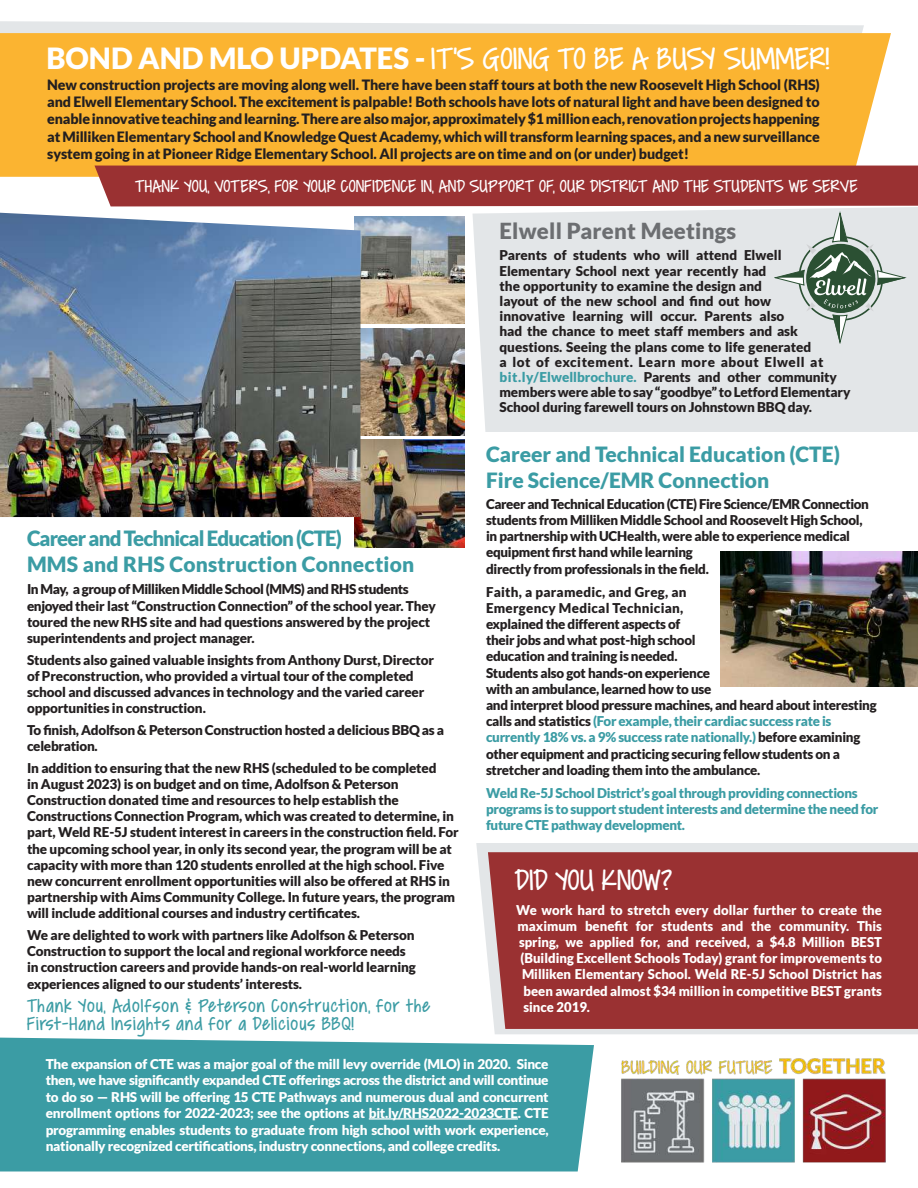
<style>
.page{position:relative;width:918px;height:1188px;background:#fff}
.page>*{position:absolute;margin:0;border:0;box-sizing:border-box;transform-origin:0 0}
.t1{font:34.5px "Covered By Your Grace";letter-spacing:.015em;color:#fff}
.t2{font:33px "Covered By Your Grace";letter-spacing:.01em;color:#fff}
.t3{font:900 22.05px "Lato";letter-spacing:.01em;color:#6c6e71}
.t4{font:900 21px/25.5px "Lato";color:#3b9ca4}
.t5{font:21px/18px "Covered By Your Grace";letter-spacing:.045em;color:#3c9ca4}
.t6{font:19.5px "Covered By Your Grace";letter-spacing:.015em;color:#fff}
.t7{font:900 14.25px/17.1px "Lato";letter-spacing:-.01em;color:#231f20;text-align:justify}
.t8{font:900 13.5px/16.2px "Lato";letter-spacing:-.01em;color:#231f20}
.t9{font:900 13.5px/16.5px "Lato";color:#fff;text-align:justify}
.t10{font:900 13.5px/16.2px "Lato";letter-spacing:-.02em;color:#3b9ca4}
.s1{font-family:"Lato";font-weight:900;font-size:29.25px}
.s2{color:#3b9ca4}
</style>
<div class="page">
<img style="left:720px;top:552px;width:198px;height:135px">
<img style="left:361px;top:216px;width:104px;height:108px">
<img style="left:354px;top:440px;width:111px;height:107px">
<img style="left:361px;top:328px;width:104px;height:108px">
<img style="left:0;top:213px;width:361px;height:304px">
<div style="left:472px;top:207px;width:446px;height:225px;background:#e3e6e8"></div>
<svg style="left:774px;top:212px;width:132px;height:132px;background:#bac4bf"></svg>
<div style="left:0;top:1038px;width:594px;height:134px;background:#3b9ca4"></div>
<svg style="left:0;top:21px;width:864px;height:12px;fill:#e3e6e8"></svg>
<svg style="left:476px;top:843px;width:442px;height:191px;fill:#e3e6e8"></svg>
<div style="left:0;top:33px;width:891px;height:144px;background:#fbb431"></div>
<div style="left:488px;top:852px;width:430px;height:177px;background:#9a3132"></div>
<img style="left:621px;top:1058px;width:265px;height:105px">
<div style="left:94px;top:166px;width:824px;height:40px;background:#9a3132"></div>
<hr style="left:369px;top:1118px;width:149px;height:2px;background:#fff">
<h1 class="t1" style="left:46px;top:42px;width:785px"><span class="s1">BOND AND MLO UPDATES -</span> IT’S GOING TO BE A BUSY SUMMER!</h1>
<p class="t7" style="left:47px;top:76px;width:774px">New construction projects are moving along well. There have been staff tours at both the new Roosevelt High School (RHS) and Elwell Elementary School. The excitement is palpable! Both schools have lots of natural light and have been designed to enable innovative teaching and learning. There are also major, approximately $1 million each, renovation projects happening at Milliken Elementary School and Knowledge Quest Academy, which will transform learning spaces, and a new surveillance system going in at Pioneer Ridge Elementary School. All projects are on time and on (or under) budget!</p>
<h3 class="t6" style="left:135px;top:177px;width:724px">THANK YOU, VOTERS, FOR YOUR CONFIDENCE IN, AND SUPPORT OF, OUR DISTRICT AND THE STUDENTS WE SERVE</h3>
<h3 class="t4" style="left:27px;top:525px;width:389px">Career and Technical Education (CTE)<br>MMS and RHS Construction Connection</h3>
<p class="t8" style="left:27px;top:581px;width:411px">In May, a group of Milliken Middle School (MMS) and RHS students enjoyed their last “Construction Connection” of the school year. They toured the new RHS site and had questions answered by the project superintendents and project manager.</p>
<p class="t8" style="left:27px;top:651px;width:409px">Students also gained valuable insights from Anthony Durst, Director of Preconstruction, who provided a virtual tour of the completed school and discussed advances in technology and the varied career opportunities in construction.</p>
<p class="t8" style="left:27px;top:721px;width:419px">To finish, Adolfson &amp; Peterson Construction hosted a delicious BBQ as a celebration.</p>
<p class="t8" style="left:27px;top:759px;width:433px">In addition to ensuring that the new RHS (scheduled to be completed<br>in August 2023) is on budget and on time, Adolfson &amp; Peterson Construction donated time and resources to help establish the Constructions Connection Program, which was created to determine, in part, Weld RE-5J student interest in careers in the construction field. For the upcoming school year, in only its second year, the program will be at capacity with more than 120 students enrolled at the high school. Five new concurrent enrollment opportunities will also be offered at RHS in partnership with Aims Community College. In future years, the program will include additional courses and industry certificates.</p>
<p class="t8" style="left:27px;top:927px;width:390px">We are delighted to work with partners like Adolfson &amp; Peterson Construction to support the local and regional workforce needs in construction careers and provide hands-on real-world learning experiences aligned to our students’ interests.</p>
<h3 class="t5" style="left:27px;top:998px;width:405px">Thank You, Adolfson &amp; Peterson Construction, for the<br>First-Hand Insights and for a Delicious BBQ!</h3>
<h3 class="t3" style="left:500px;top:218px;width:238px">Elwell Parent Meetings</h3>
<p class="t8" style="left:500px;top:248px;width:353px;line-height:15.1px">Parents of students who will attend Elwell Elementary School next year recently had<br>the opportunity to examine the design and<br>layout of the new school and find out how<br>innovative learning will occur. Parents also<br>had the chance to meet staff members and ask questions. Seeing the plans come to life generated<br>a lot of excitement. Learn more about Elwell at <span class="s2">bit.ly/Elwellbrochure.</span> Parents and other community members were able to say “goodbye” to Letford Elementary School during farewell tours on Johnstown BBQ day.</p>
<h3 class="t4" style="left:486px;top:442px;width:356px">Career and Technical Education (CTE)<br>Fire Science/EMR Connection</h3>
<p class="t8" style="left:486px;top:496px;width:385px">Career and Technical Education (CTE) Fire Science/EMR Connection students from Milliken Middle School and Roosevelt High School, in partnership with UCHealth, were able to experience medical equipment first hand while learning<br>directly from professionals in the field.</p>
<p class="t8" style="left:486px;top:583px;width:392px">Faith, a paramedic, and Greg, an<br>Emergency Medical Technician,<br>explained the different aspects of<br>their jobs and what post-high school<br>education and training is needed.<br>Students also got hands-on experience<br>with an ambulance, learned how to use<br>and interpret blood pressure machines, and heard about interesting calls and statistics <span class="s2">(For example, their cardiac success rate is currently 18% vs. a 9% success rate nationally.)</span> before examining other equipment and practicing securing fellow students on a stretcher and loading them into the ambulance.</p>
<p class="t10" style="left:486px;top:784px;width:394px">Weld Re-5J School District’s goal through providing connections programs is to support student interests and determine the need for future CTE pathway development.</p>
<h2 class="t2" style="left:514px;top:864px;width:159px">DID YOU KNOW?</h2>
<p class="t9" style="left:516px;top:901px;width:367px">We work hard to stretch every dollar further to create the</p>
<p class="t9" style="left:518px;top:917px;width:366px">maximum benefit for students and the community. This</p>
<p class="t9" style="left:519px;top:933px;width:365px">spring, we applied for, and received, a $4.8 Million BEST</p>
<p class="t9" style="left:520px;top:950px;width:363px">(Building Excellent Schools Today) grant for improvements to</p>
<p class="t9" style="left:522px;top:966px;width:362px">Milliken Elementary School. Weld RE-5J School District has</p>
<p class="t9" style="left:524px;top:982px;width:360px">been awarded almost $34 million in competitive BEST grants</p>
<p class="t9" style="left:524px;top:998px;width:68px">since 2019.</p>
<p class="t9" style="left:46px;top:1055px;width:504px">The expansion of CTE was a major goal of the mill levy override (MLO) in 2020. Since then, we have significantly expanded CTE offerings across the district and will continue to do so — RHS will be offering 15 CTE Pathways and numerous dual and concurrent enrollment options for 2022-2023; see the options at bit.ly/RHS2022-2023CTE. CTE programming enables students to graduate from high school with work experience, nationally recognized certifications, industry connections, and college credits.</p>
</div>
